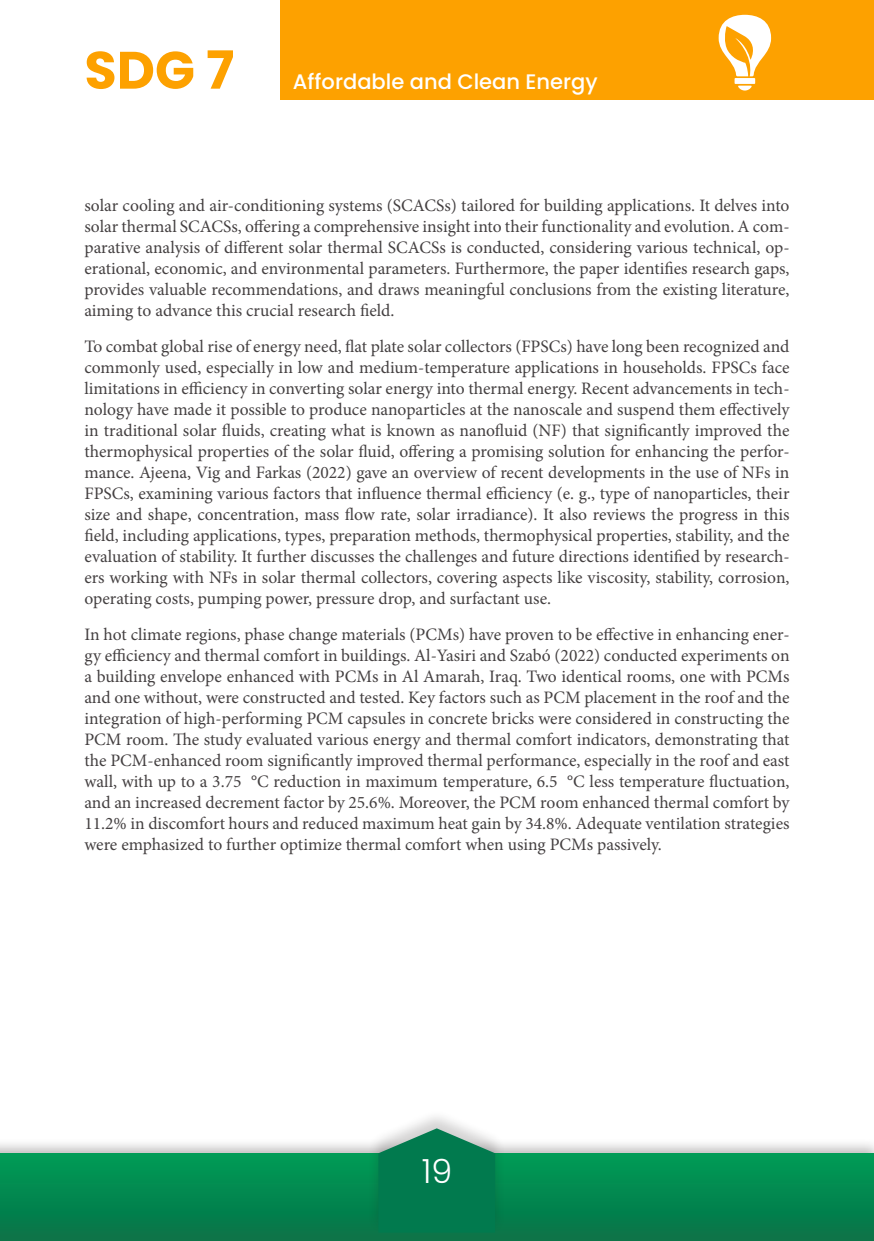
<style>
.page{position:relative;width:874px;height:1241px;background:#fff}
.page>*{position:absolute;margin:0;border:0;box-sizing:border-box;transform-origin:0 0}
.t1{font:700 52.5px "Poppins";color:#fda100}
.t2{font:300 33.25px "Poppins";color:#fff}
.t3{font:500 21px "Poppins";color:#fff}
.t4{font:17.5px/21px "Minion Pro";color:#444041;text-align:justify}
</style>
<div class="page">
<div style="left:0;top:1137px;width:873px;height:103px;background:#241f1f;opacity:.3"></div>
<div style="left:0;top:1153px;width:873px;height:87px;background:linear-gradient(to bottom,#009c56,#087248)"></div>
<div style="left:367px;top:1108px;width:138px;height:125px;background:#241f1f;opacity:.2"></div>
<svg style="left:378px;top:1128px;width:117px;height:104px;background:#1c8660"></svg>
<div style="left:280px;top:0;width:593px;height:99px;background:#fda100"></div>
<svg style="left:718px;top:14px;width:54px;height:77px"></svg>
<h1 class="t1" style="left:84px;top:40px;width:151px">SDG 7</h1>
<p class="t3" style="left:293px;top:69px;width:306px">Affordable and Clean Energy</p>
<p class="t4" style="left:84px;top:195px;width:706px">solar cooling and air-conditioning systems (SCACSs) tailored for building applications. It delves into solar thermal SCACSs, offering a comprehensive insight into their functionality and evolution. A com&shy;parative analysis of different solar thermal SCACSs is conducted, considering various technical, op&shy;erational, economic, and environmental parameters. Furthermore, the paper identifies research gaps, provides valuable recommendations, and draws meaningful conclusions from the existing literature, aiming to advance this crucial research field.</p>
<p class="t4" style="left:84px;top:336px;width:706px">To combat global rise of energy need, flat plate solar collectors (FPSCs) have long been recognized and commonly used, especially in low and medium-temperature applications in households. FPSCs face limitations in efficiency in converting solar energy into thermal energy. Recent advancements in tech&shy;nology have made it possible to produce nanoparticles at the nanoscale and suspend them effectively in traditional solar fluids, creating what is known as nanofluid (NF) that significantly improved the thermophysical properties of the solar fluid, offering a promising solution for enhancing the perfor&shy;mance. Ajeena, Vig and Farkas (2022) gave an overview of recent developments in the use of NFs in FPSCs, examining various factors that influence thermal efficiency (e. g., type of nanoparticles, their size and shape, concentration, mass flow rate, solar irradiance). It also reviews the progress in this field, including applications, types, preparation methods, thermophysical properties, stability, and the evaluation of stability. It further discusses the challenges and future directions identified by research&shy;ers working with NFs in solar thermal collectors, covering aspects like viscosity, stability, corrosion, operating costs, pumping power, pressure drop, and surfactant use.</p>
<p class="t4" style="left:84px;top:624px;width:706px">In hot climate regions, phase change materials (PCMs) have proven to be effective in enhancing ener&shy;gy efficiency and thermal comfort in buildings. Al-Yasiri and Szabó (2022) conducted experiments on a building envelope enhanced with PCMs in Al Amarah, Iraq. Two identical rooms, one with PCMs and one without, were constructed and tested. Key factors such as PCM placement in the roof and the integration of high-performing PCM capsules in concrete bricks were considered in constructing the PCM room. The study evaluated various energy and thermal comfort indicators, demonstrating that the PCM-enhanced room significantly improved thermal performance, especially in the roof and east wall, with up to a 3.75 °C reduction in maximum temperature, 6.5 °C less temperature fluctuation, and an increased decrement factor by 25.6%. Moreover, the PCM room enhanced thermal comfort by 11.2% in discomfort hours and reduced maximum heat gain by 34.8%. Adequate ventilation strategies were emphasized to further optimize thermal comfort when using PCMs passively.</p>
<h2 class="t2" style="left:421px;top:1151px;width:32px">19</h2>
</div>
